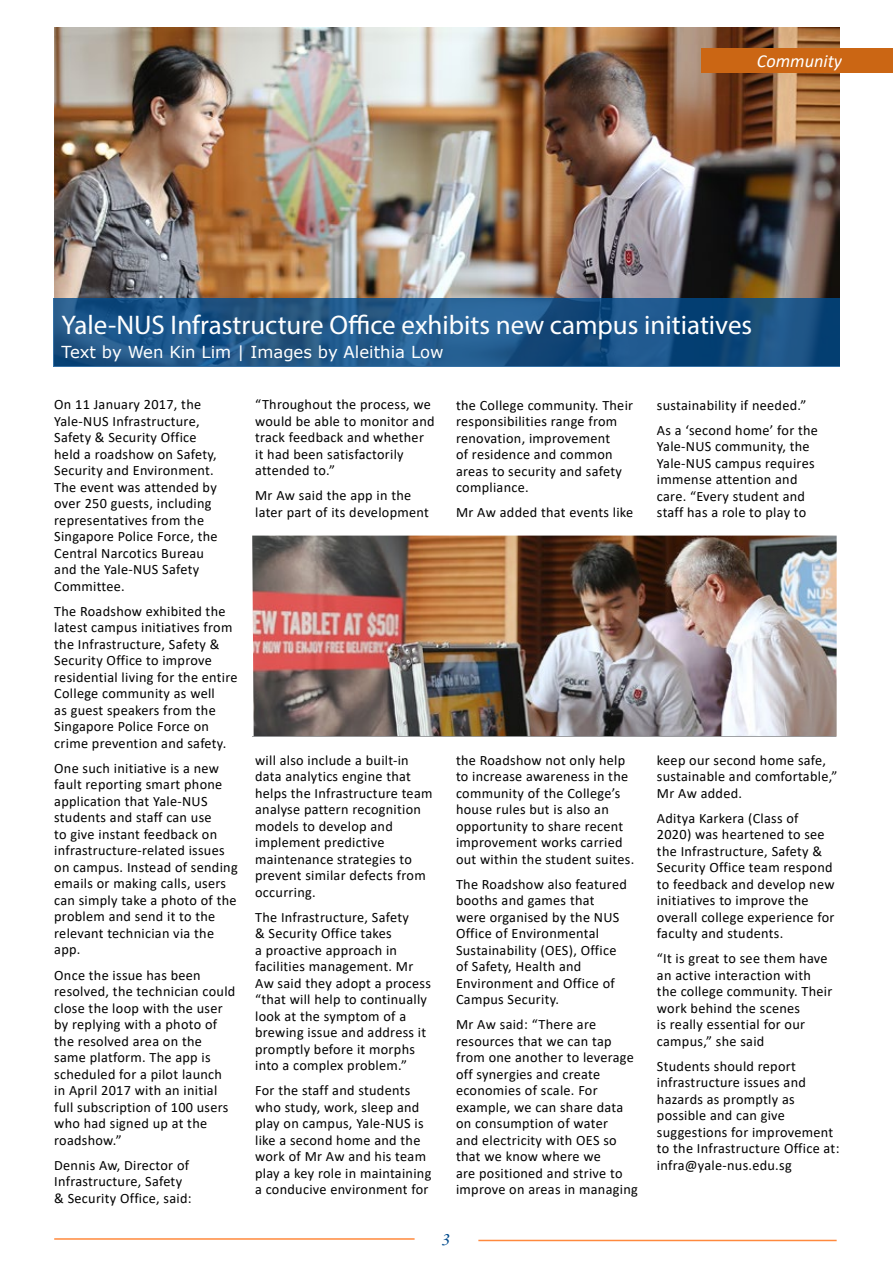
<style>
.page{position:relative;width:893px;height:1263px;background:#fff}
.page>*{position:absolute;margin:0;border:0;box-sizing:border-box;transform-origin:0 0}
.t1{font:27px "Myriad Pro";color:#fff}
.t2{font:italic 18.3px "Calibri";color:#fff}
.t3{font:italic 18px "Yale Design";color:#004b8d}
.t4{font:16.5px "Verdana";color:#fff}
.t5{font:14.25px/16.5px "Calibri";letter-spacing:.02em;color:#000}
</style>
<div class="page">
<hr style="left:54px;top:1238px;width:361px;height:2px;background:#ff893d">
<hr style="left:478px;top:1240px;width:359px;height:1px;background:#ff893d">
<img style="left:54px;top:28px;width:785px;height:270px">
<div style="left:702px;top:48px;width:191px;height:25px;background:#cb6614"></div>
<svg style="left:53px;top:298px;width:787px;height:69px;background:#1c5486"></svg>
<img style="left:252px;top:536px;width:585px;height:201px">
<p class="t2" style="left:757px;top:49px;width:87px">Community</p>
<h1 class="t1" style="left:62px;top:308px;width:692px">Yale-NUS Infrastructure Office exhibits new campus initiatives</h1>
<p class="t4" style="left:62px;top:340px;width:384px">Text by Wen Kin Lim | Images by Aleithia Low</p>
<p class="t5" style="left:54px;top:396px;width:165px">On 11 January 2017, the<br>Yale-NUS Infrastructure,<br>Safety &amp; Security Office held a roadshow on Safety,<br>Security and Environment.<br>The event was attended by over 250 guests, including representatives from the<br>Singapore Police Force, the<br>Central Narcotics Bureau and the Yale-NUS Safety<br>Committee.</p>
<p class="t5" style="left:54px;top:602px;width:185px">The Roadshow exhibited the latest campus initiatives from the Infrastructure, Safety &amp;<br>Security Office to improve residential living for the entire<br>College community as well<br>as guest speakers from the<br>Singapore Police Force on crime prevention and safety.</p>
<p class="t5" style="left:54px;top:760px;width:185px">One such initiative is a new fault reporting smart phone application that Yale-NUS students and staff can use<br>to give instant feedback on infrastructure-related issues on campus. Instead of sending emails or making calls, users can simply take a photo of the problem and send it to the relevant technician via the app.</p>
<p class="t5" style="left:54px;top:966px;width:183px">Once the issue has been resolved, the technician could close the loop with the user by replying with a photo of the resolved area on the same platform. The app is scheduled for a pilot launch in April 2017 with an initial full subscription of 100 users who had signed up at the roadshow.”</p>
<p class="t5" style="left:54px;top:1156px;width:139px">Dennis Aw, Director of<br>Infrastructure, Safety &amp; Security Office, said:</p>
<p class="t5" style="left:255px;top:396px;width:181px">“Throughout the process, we would be able to monitor and track feedback and whether it had been satisfactorily attended to.”</p>
<p class="t5" style="left:255px;top:487px;width:175px">Mr Aw said the app in the later part of its development</p>
<p class="t5" style="left:456px;top:396px;width:179px">the College community. Their responsibilities range from renovation, improvement<br>of residence and common areas to security and safety compliance.</p>
<p class="t5" style="left:456px;top:504px;width:179px">Mr Aw added that events like</p>
<p class="t5" style="left:255px;top:751px;width:179px">will also include a built-in data analytics engine that helps the Infrastructure team analyse pattern recognition models to develop and implement predictive maintenance strategies to prevent similar defects from occurring.</p>
<p class="t5" style="left:255px;top:908px;width:177px">The Infrastructure, Safety<br>&amp; Security Office takes<br>a proactive approach in facilities management. Mr<br>Aw said they adopt a process “that will help to continually look at the symptom of a brewing issue and address it promptly before it morphs into a complex problem.”</p>
<p class="t5" style="left:255px;top:1082px;width:178px">For the staff and students who study, work, sleep and play on campus, Yale-NUS is like a second home and the work of Mr Aw and his team play a key role in maintaining a conducive environment for</p>
<p class="t5" style="left:456px;top:751px;width:180px">the Roadshow not only help to increase awareness in the community of the College’s house rules but is also an opportunity to share recent improvement works carried out within the student suites.</p>
<p class="t5" style="left:456px;top:875px;width:172px">The Roadshow also featured booths and games that were organised by the NUS<br>Office of Environmental<br>Sustainability (OES), Office of Safety, Health and<br>Environment and Office of<br>Campus Security.</p>
<p class="t5" style="left:456px;top:1016px;width:183px">Mr Aw said: “There are resources that we can tap from one another to leverage off synergies and create economies of scale. For example, we can share data on consumption of water<br>and electricity with OES so that we know where we<br>are positioned and strive to improve on areas in managing</p>
<p class="t3" style="left:443px;top:1226px;width:9px">3</p>
<p class="t5" style="left:657px;top:392px;width:163px;line-height:25px">sustainability if needed.”<br>As a ‘second home’ for the</p>
<p class="t5" style="left:657px;top:438px;width:159px">Yale-NUS community, the<br>Yale-NUS campus requires immense attention and care. “Every student and staff has a role to play to</p>
<p class="t5" style="left:657px;top:751px;width:182px">keep our second home safe, sustainable and comfortable,”<br>Mr Aw added.</p>
<p class="t5" style="left:657px;top:809px;width:179px">Aditya Karkera (Class of<br>2020) was heartened to see the Infrastructure, Safety &amp;<br>Security Office team respond to feedback and develop new initiatives to improve the overall college experience for faculty and students.</p>
<p class="t5" style="left:657px;top:950px;width:177px">“It is great to see them have an active interaction with the college community. Their work behind the scenes<br>is really essential for our campus,” she said</p>
<p class="t5" style="left:657px;top:1057px;width:184px">Students should report infrastructure issues and hazards as promptly as possible and can give suggestions for improvement to the Infrastructure Office at: infra@yale-nus.edu.sg</p>
</div>
